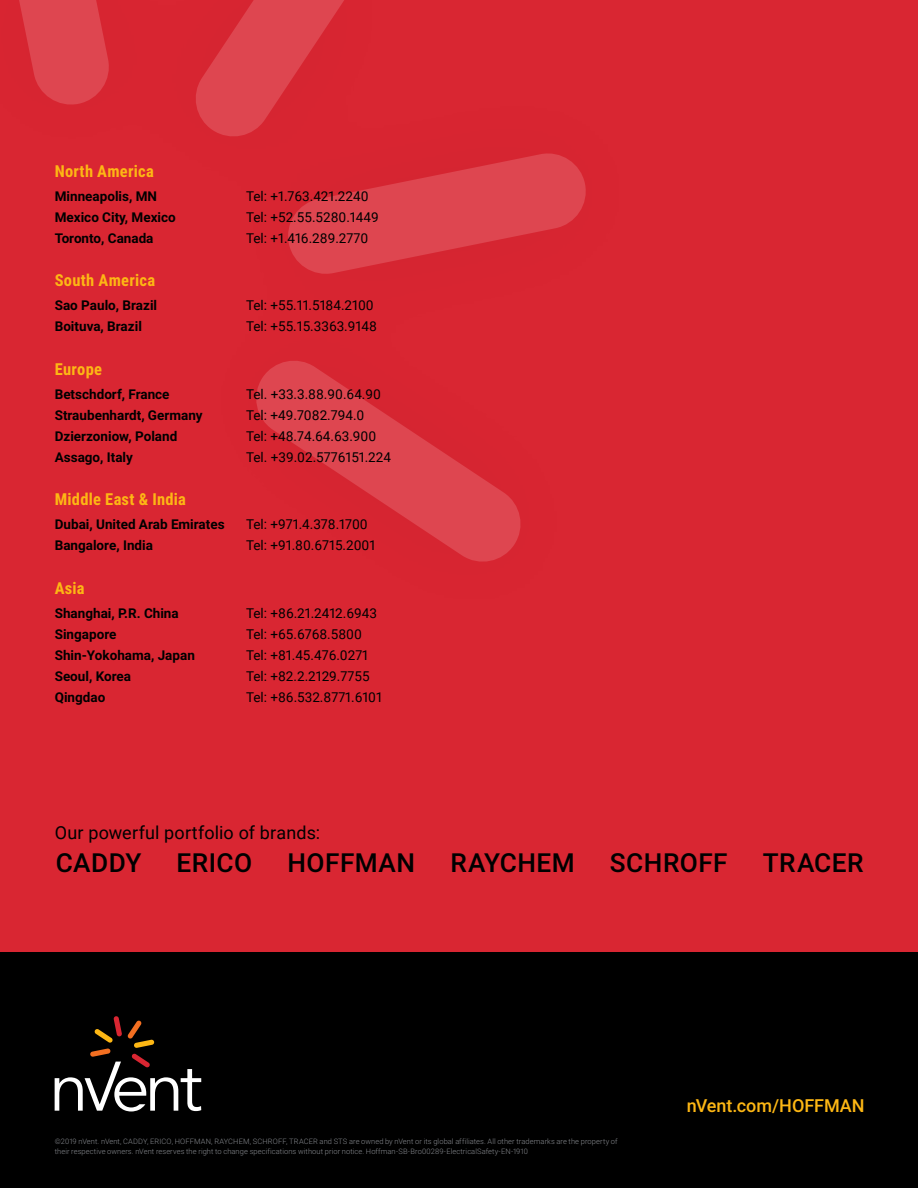
<style>
.page{position:relative;width:918px;height:1188px;background:#fff}
.page>*{position:absolute;margin:0;border:0;box-sizing:border-box;transform-origin:0 0}
.t1{font:500 26.25px "Roboto";letter-spacing:.015em;color:#000}
.t2{font:18px "Roboto";letter-spacing:.01em;color:#000}
.t3{font:500 18px "Roboto";color:#fdb714}
.t4{font:700 16.5px "Roboto Condensed";letter-spacing:.015em;color:#fdb714}
.t5{font:13.5px "Roboto";color:#000}
.t6{font:700 13.5px "Roboto";color:#000}
.t7{font:300 7.5px/10.5px "Roboto";letter-spacing:.01em;color:#878a8f}
</style>
<div class="page">
<div style="left:0;top:0;width:918px;height:977px;background:#d92632"></div>
<svg style="left:19px;top:0;width:90px;height:105px"></svg>
<svg style="left:196px;top:0;width:148px;height:136px"></svg>
<svg style="left:288px;top:153px;width:298px;height:121px"></svg>
<svg style="left:256px;top:361px;width:265px;height:201px"></svg>
<div style="left:0;top:953px;width:918px;height:235px;background:#000"></div>
<svg style="left:55px;top:1016px;width:146px;height:95px"></svg>
<p class="t4" style="left:55px;top:159px;width:101px">North America</p>
<p class="t6" style="left:55px;top:187px;width:104px">Minneapolis, MN</p>
<p class="t5" style="left:246px;top:187px;width:124px">Tel: +1.763.421.2240</p>
<p class="t6" style="left:55px;top:208px;width:123px">Mexico City, Mexico</p>
<p class="t5" style="left:246px;top:208px;width:134px">Tel: +52.55.5280.1449</p>
<p class="t6" style="left:55px;top:229px;width:100px">Toronto, Canada</p>
<p class="t5" style="left:246px;top:229px;width:124px">Tel: +1.416.289.2770</p>
<p class="t4" style="left:55px;top:269px;width:102px">South America</p>
<p class="t6" style="left:55px;top:296px;width:104px">Sao Paulo, Brazil</p>
<p class="t5" style="left:246px;top:296px;width:129px">Tel: +55.11.5184.2100</p>
<p class="t6" style="left:55px;top:317px;width:89px">Boituva, Brazil</p>
<p class="t5" style="left:246px;top:317px;width:132px">Tel: +55.15.3363.9148</p>
<p class="t4" style="left:55px;top:357px;width:49px">Europe</p>
<p class="t6" style="left:55px;top:385px;width:116px">Betschdorf, France</p>
<p class="t5" style="left:246px;top:385px;width:136px">Tel. +33.3.88.90.64.90</p>
<p class="t6" style="left:55px;top:406px;width:149px">Straubenhardt, Germany</p>
<p class="t5" style="left:246px;top:406px;width:120px">Tel: +49.7082.794.0</p>
<p class="t6" style="left:55px;top:427px;width:124px">Dzierzoniow, Poland</p>
<p class="t5" style="left:246px;top:427px;width:132px">Tel: +48.74.64.63.900</p>
<p class="t6" style="left:55px;top:448px;width:80px">Assago, Italy</p>
<p class="t5" style="left:246px;top:448px;width:147px">Tel. +39.02.5776151.224</p>
<p class="t4" style="left:55px;top:488px;width:133px">Middle East &amp; India</p>
<p class="t6" style="left:55px;top:515px;width:171px">Dubai, United Arab Emirates</p>
<p class="t5" style="left:246px;top:515px;width:123px">Tel: +971.4.378.1700</p>
<p class="t6" style="left:55px;top:536px;width:100px">Bangalore, India</p>
<p class="t5" style="left:246px;top:536px;width:131px">Tel: +91.80.6715.2001</p>
<p class="t4" style="left:55px;top:576px;width:31px">Asia</p>
<p class="t6" style="left:55px;top:604px;width:126px">Shanghai, P.R. China</p>
<p class="t5" style="left:246px;top:604px;width:132px">Tel: +86.21.2412.6943</p>
<p class="t6" style="left:55px;top:625px;width:63px">Singapore</p>
<p class="t5" style="left:246px;top:625px;width:117px">Tel: +65.6768.5800</p>
<p class="t6" style="left:55px;top:646px;width:142px">Shin-Yokohama, Japan</p>
<p class="t5" style="left:246px;top:646px;width:124px">Tel: +81.45.476.0271</p>
<p class="t6" style="left:55px;top:667px;width:78px">Seoul, Korea</p>
<p class="t5" style="left:246px;top:667px;width:125px">Tel: +82.2.2129.7755</p>
<p class="t6" style="left:55px;top:688px;width:52px">Qingdao</p>
<p class="t5" style="left:246px;top:688px;width:137px">Tel: +86.532.8771.6101</p>
<h2 class="t2" style="left:55px;top:820px;width:267px">Our powerful portfolio of brands:</h2>
<h1 class="t1" style="left:56px;top:845px;width:87px">CADDY</h1>
<h1 class="t1" style="left:177px;top:845px;width:77px">ERICO</h1>
<h1 class="t1" style="left:288px;top:845px;width:129px">HOFFMAN</h1>
<h1 class="t1" style="left:450px;top:845px;width:126px">RAYCHEM</h1>
<h1 class="t1" style="left:610px;top:845px;width:119px">SCHROFF</h1>
<h1 class="t1" style="left:763px;top:845px;width:102px">TRACER</h1>
<p class="t7" style="left:55px;top:1136px;width:564px">©2019 nVent. nVent, CADDY, ERICO, HOFFMAN, RAYCHEM, SCHROFF, TRACER and STS are owned by nVent or its global affiliates. All other trademarks are the property of their respective owners. nVent reserves the right to change specifications without prior notice. Hoffman-SB-Bro00289-ElectricalSafety-EN-1910</p>
<h2 class="t3" style="left:687px;top:1092px;width:179px">nVent.com/HOFFMAN</h2>
</div>
